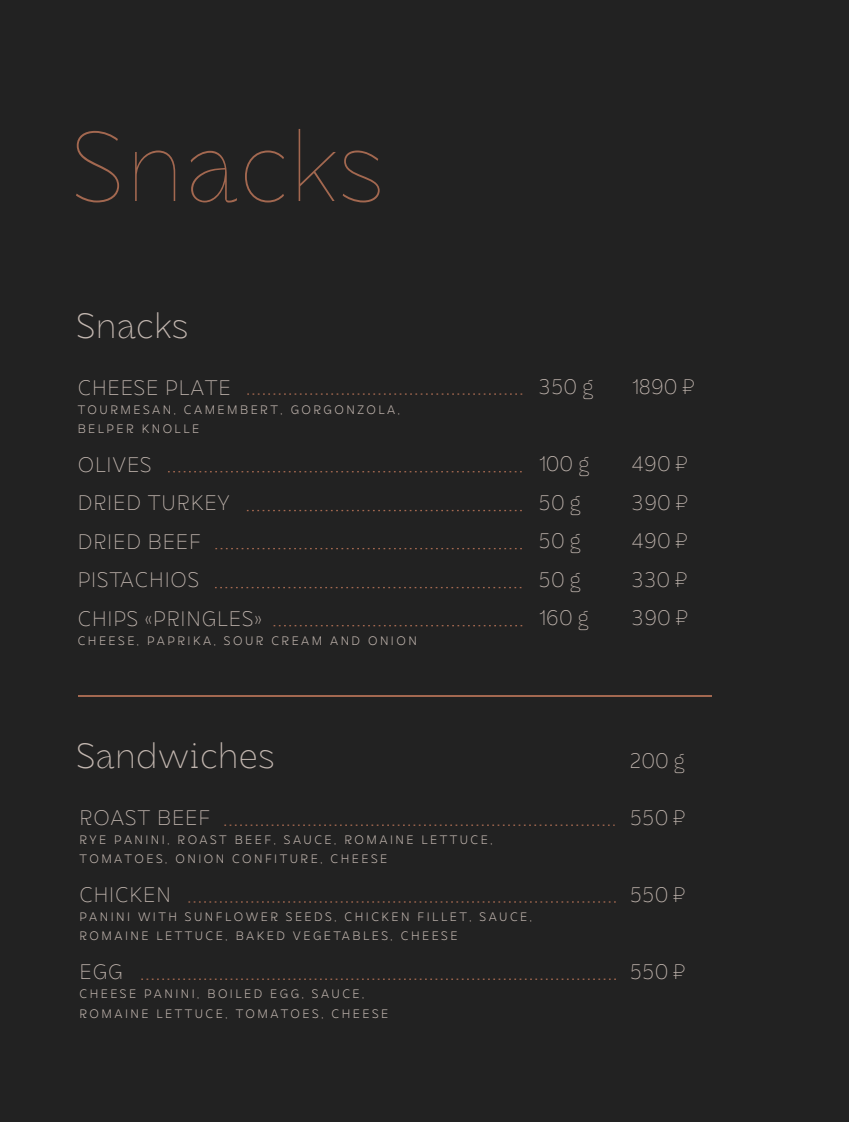
<style>
.page{position:relative;width:849px;height:1122px;background:#fff}
.page>*{position:absolute;margin:0;border:0;box-sizing:border-box;transform-origin:0 0}
.t1{font:100 98px "DX Rigraf";color:#a36850}
.t2{font:200 35px "DX Rigraf";color:#c3b7b0}
.t3{font:200 21px/38.5px "DX Rigraf";letter-spacing:.04em;color:#c3b7b0}
.t4{font:200 21px/38.5px "DX Rigraf";color:#c3b7b0}
.t5{font:300 12.25px/19.2px "DX Rigraf";letter-spacing:.2em;color:#c3b7b0}
.s1{font-family:"Qanelas"}
</style>
<div class="page">
<div style="left:0;top:0;width:848px;height:1121px;background:#222"></div>
<svg style="left:247px;top:393px;width:275px;height:1px"></svg>
<svg style="left:247px;top:509px;width:275px;height:2px"></svg>
<svg style="left:215px;top:548px;width:307px;height:1px"></svg>
<svg style="left:215px;top:587px;width:307px;height:1px"></svg>
<svg style="left:168px;top:471px;width:354px;height:1px"></svg>
<svg style="left:188px;top:901px;width:428px;height:1px"></svg>
<svg style="left:141px;top:978px;width:475px;height:1px"></svg>
<svg style="left:224px;top:824px;width:390px;height:1px"></svg>
<svg style="left:273px;top:625px;width:249px;height:1px"></svg>
<hr style="left:78px;top:695px;width:633px;height:1px;background:#a36850">
<h1 class="t1" style="left:72px;top:102px;width:315px">Snacks</h1>
<h2 class="t2" style="left:76px;top:302px;width:114px">Snacks</h2>
<h3 class="t3" style="left:78px;top:367px;width:155px">CHEESE PLATE</h3>
<p class="t5" style="left:78px;top:399px;width:324px">TOURMESAN, CAMEMBERT, GORGONZOLA,<br>BELPER KNOLLE</p>
<h3 class="t3" style="left:78px;top:444px;width:185px">OLIVES<br>DRIED TURKEY<br>DRIED BEEF<br>PISTACHIOS<br>CHIPS «PRINGLES»</h3>
<p class="t5" style="left:78px;top:630px;width:340px">CHEESE, PAPRIKA, SOUR CREAM AND ONION</p>
<h3 class="t3" style="left:538px;top:367px;width:56px">350 g</h3>
<h3 class="t4" style="left:538px;top:444px;width:52px">100 g<br>50 g<br>50 g<br>50 g<br>160 g</h3>
<h3 class="t3" style="left:631px;top:367px;width:65px">1890 <span class="s1">₽</span></h3>
<h3 class="t3" style="left:631px;top:444px;width:58px;text-align:justify">490 <span class="s1">₽ </span>390 <span class="s1">₽ </span>490 <span class="s1">₽ </span>330 <span class="s1">₽ </span>390 <span class="s1">₽</span></h3>
<h2 class="t2" style="left:76px;top:732px;width:200px">Sandwiches</h2>
<h3 class="t3" style="left:79px;top:797px;width:132px">ROAST BEEF</h3>
<p class="t5" style="left:79px;top:829px;width:414px">RYE PANINI, ROAST BEEF, SAUCE, ROMAINE LETTUCE,<br>TOMATOES, ONION CONFITURE, CHEESE</p>
<h3 class="t3" style="left:79px;top:874px;width:93px">CHICKEN</h3>
<p class="t5" style="left:79px;top:906px;width:454px">PANINI WITH SUNFLOWER SEEDS, CHICKEN FILLET, SAUCE,<br>ROMAINE LETTUCE, BAKED VEGETABLES, CHEESE</p>
<h3 class="t3" style="left:79px;top:951px;width:45px">EGG</h3>
<p class="t5" style="left:79px;top:983px;width:310px">CHEESE PANINI, BOILED EGG, SAUCE,<br>ROMAINE LETTUCE, TOMATOES, CHEESE</p>
<h3 class="t3" style="left:629px;top:740px;width:57px">200 g</h3>
<h3 class="t3" style="left:629px;top:797px;width:57px">550 <span class="s1">₽</span></h3>
<h3 class="t3" style="left:629px;top:874px;width:57px">550 <span class="s1">₽</span></h3>
<h3 class="t3" style="left:629px;top:951px;width:57px">550 <span class="s1">₽</span></h3>
</div>
